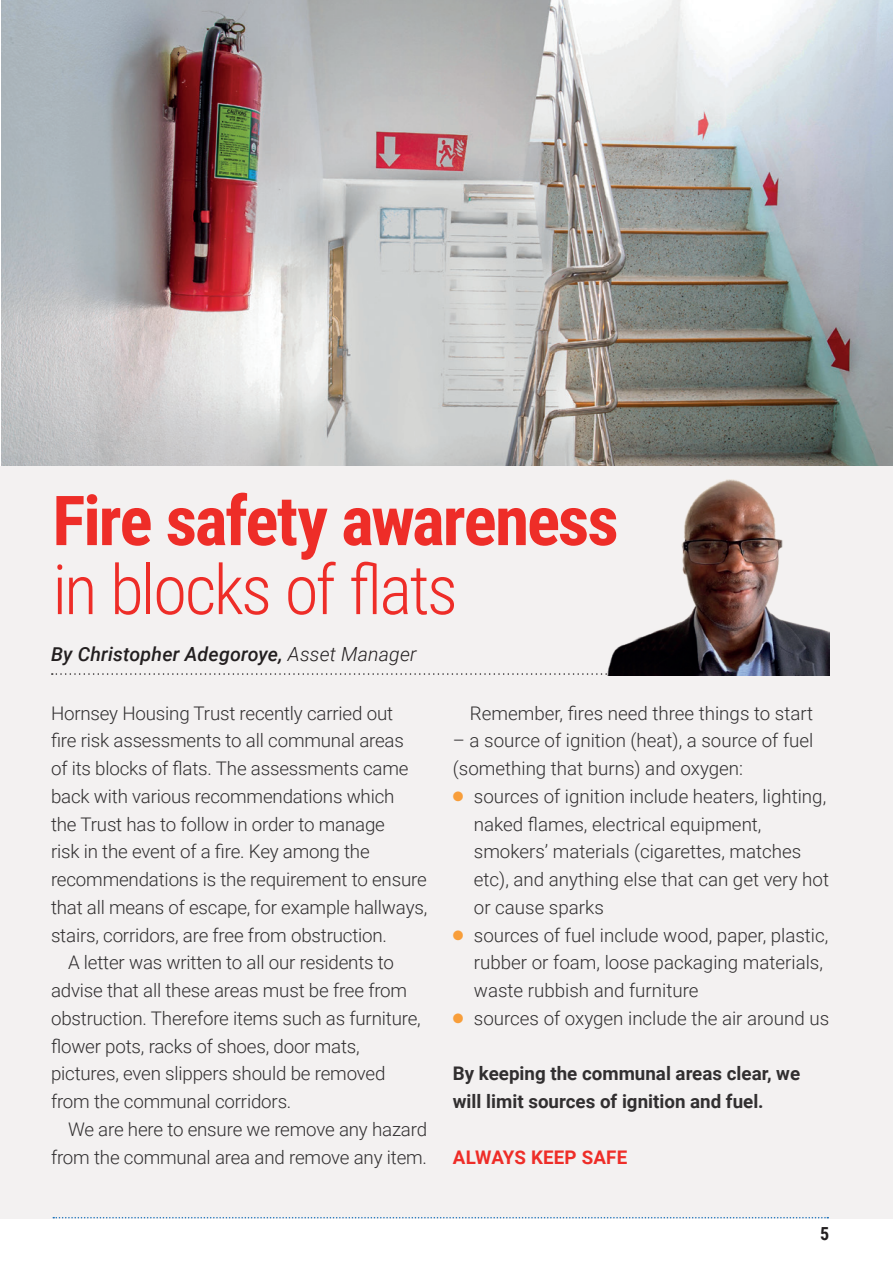
<style>
.page{position:relative;width:893px;height:1263px;background:#fff}
.page>*{position:absolute;margin:0;border:0;box-sizing:border-box;transform-origin:0 0}
._03_Header_42pt{font:700 69px/69px "Roboto Condensed";letter-spacing:-.03em;color:#ee2d28}
.t1{font:italic 500 19.5px "Roboto";letter-spacing:.01em;color:#231f20}
._01_body_copy{font:300 18.75px/27.8px "Roboto";color:#312f30}
._01b_body_fullout{font:300 18.75px/27.8px "Roboto";letter-spacing:-.01em;color:#312f30}
._01_body_copy-2{font:700 18.75px/27.8px "Roboto";color:#312f30}
._01_body_copy-3{font:700 18.75px "Roboto";letter-spacing:.01em;color:#ee2d28}
.t2{font:700 18px "Roboto Condensed";color:#231f20}
.s1{font-weight:300}
.s2{color:#f89e3a}
</style>
<div class="page">
<div style="left:0;top:466px;width:893px;height:752px;background:#f3f1f1"></div>
<img style="left:2px;top:0;width:891px;height:466px">
<svg style="left:52px;top:673px;width:556px;height:2px"></svg>
<img style="left:608px;top:479px;width:221px;height:196px">
<svg style="left:53px;top:1217px;width:775px;height:1px"></svg>
<p class="_03_Header_42pt" style="left:52px;top:483px;width:568px">Fire safety awareness <span class="s1">in blocks of flats</span></p>
<p class="t1" style="left:51px;top:640px;width:367px">By Christopher Adegoroye, <span class="s1">Asset Manager</span></p>
<p class="_01b_body_fullout" style="left:51px;top:698px;width:378px">Hornsey Housing Trust recently carried out<br>fire risk assessments to all communal areas<br>of its blocks of flats. The assessments came back with various recommendations which<br>the Trust has to follow in order to manage<br>risk in the event of a fire. Key among the recommendations is the requirement to ensure that all means of escape, for example hallways, stairs, corridors, are free from obstruction.</p>
<p class="_01_body_copy" style="left:51px;top:948px;width:371px;text-indent:17px">A letter was written to all our residents to advise that all these areas must be free from obstruction. Therefore items such as furniture, flower pots, racks of shoes, door mats, pictures, even slippers should be removed from the communal corridors.</p>
<p class="_01_body_copy" style="left:51px;top:1115px;width:378px;text-align:right">We are here to ensure we remove any hazard from the communal area and remove any item.</p>
<p class="_01_body_copy" style="left:470px;top:698px;width:345px">Remember, fires need three things to start</p>
<p class="_01_body_copy" style="left:453px;top:726px;width:362px">– a source of ignition (heat), a source of fuel (something that burns) and oxygen:</p>
<p class="_01_body_copy" style="left:474px;top:782px;width:357px;text-indent:-21px"><span class="s2">●</span> sources of ignition include heaters, lighting, naked flames, electrical equipment, smokers’ materials (cigarettes, matches etc), and anything else that can get very hot or cause sparks</p>
<p class="_01_body_copy" style="left:474px;top:920px;width:356px;text-indent:-21px"><span class="s2">●</span> sources of fuel include wood, paper, plastic, rubber or foam, loose packaging materials, waste rubbish and furniture</p>
<p class="_01_body_copy" style="left:453px;top:1004px;width:378px"><span class="s2">●</span> sources of oxygen include the air around us</p>
<p class="_01_body_copy-2" style="left:453px;top:1059px;width:349px">By keeping the communal areas clear, we will limit sources of ignition and fuel.</p>
<p class="_01_body_copy-3" style="left:453px;top:1144px;width:176px">ALWAYS KEEP SAFE</p>
<p class="t2" style="left:820px;top:1221px;width:11px">5</p>
</div>
